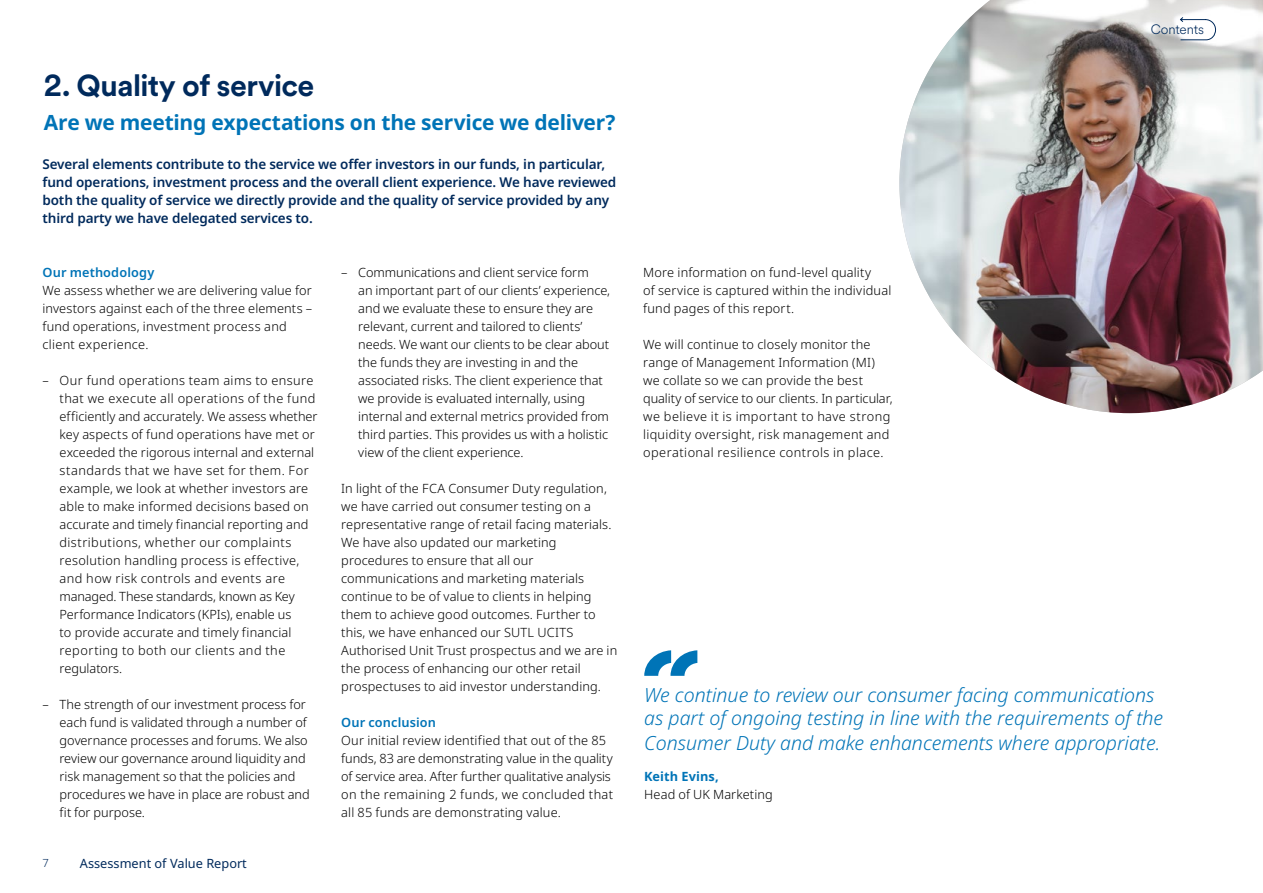
<style>
.page{position:relative;width:1263px;height:893px;background:#fff}
.page>*{position:absolute;margin:0;border:0;box-sizing:border-box;transform-origin:0 0}
.t1{font:700 30px "Schroders Circular";letter-spacing:-.02em;color:#002a5c}
.t2{font:700 21px "Noto Sans";letter-spacing:-.015em;color:#0074b7}
.t3{font:italic 300 19.5px/22.5px "Noto Sans";color:#0074b7}
.t4{font:600 13.5px/18px "Noto Sans";letter-spacing:-.01em;color:#002a5c}
.t5{font:300 13.5px "Schroders Circular";letter-spacing:-.01em;color:#002a5c}
.t6{font:300 12.75px/18px "Noto Sans";letter-spacing:.01em;color:#000}
.t7{font:600 12.75px "Noto Sans";letter-spacing:.01em;color:#0074b7}
.t8{font:12.75px "Noto Sans";color:#002a5c}
.t9{font:700 12.75px "Noto Sans";letter-spacing:.005em;color:#0074b7}
.t10{font:300 11.25px "Noto Sans";color:#002a5c}
</style>
<div class="page">
<img style="left:899px;top:0;width:364px;height:413px">
<svg style="left:1179px;top:16px;width:37px;height:25px"></svg>
<svg style="left:644px;top:650px;width:53px;height:26px"></svg>
<h1 class="t1" style="left:44px;top:65px;width:272px">2. Quality of service</h1>
<h2 class="t2" style="left:44px;top:108px;width:573px">Are we meeting expectations on the service we deliver?</h2>
<p class="t4" style="left:43px;top:155px;width:575px">Several elements contribute to the service we offer investors in our funds, in particular, fund operations, investment process and the overall client experience. We have reviewed both the quality of service we directly provide and the quality of service provided by any third party we have delegated services to.</p>
<p class="t7" style="left:43px;top:263px;width:113px">Our methodology</p>
<p class="t6" style="left:43px;top:281px;width:271px">We assess whether we are delivering value for investors against each of the three elements – fund operations, investment process and client experience.</p>
<p class="t6" style="left:60px;top:371px;width:260px;text-indent:-17px">– Our fund operations team aims to ensure that we execute all operations of the fund efficiently and accurately. We assess whether key aspects of fund operations have met or exceeded the rigorous internal and external standards that we have set for them. For example, we look at whether investors are able to make informed decisions based on accurate and timely financial reporting and distributions, whether our complaints resolution handling process is effective, and how risk controls and events are managed. These standards, known as Key Performance Indicators (KPIs), enable us<br>to provide accurate and timely financial reporting to both our clients and the regulators.</p>
<p class="t6" style="left:60px;top:695px;width:252px;text-indent:-17px">– The strength of our investment process for each fund is validated through a number of governance processes and forums. We also review our governance around liquidity and risk management so that the policies and procedures we have in place are robust and fit for purpose.</p>
<p class="t10" style="left:43px;top:855px;width:8px">7</p>
<p class="t8" style="left:80px;top:854px;width:168px">Assessment of Value Report</p>
<p class="t6" style="left:358px;top:263px;width:253px;text-indent:-17px">– Communications and client service form<br>an important part of our clients’ experience, and we evaluate these to ensure they are relevant, current and tailored to clients’ needs. We want our clients to be clear about the funds they are investing in and the associated risks. The client experience that we provide is evaluated internally, using internal and external metrics provided from third parties. This provides us with a holistic view of the client experience.</p>
<p class="t6" style="left:341px;top:479px;width:277px">In light of the FCA Consumer Duty regulation, we have carried out consumer testing on a representative range of retail facing materials.<br>We have also updated our marketing procedures to ensure that all our communications and marketing materials continue to be of value to clients in helping them to achieve good outcomes. Further to this, we have enhanced our SUTL UCITS Authorised Unit Trust prospectus and we are in the process of enhancing our other retail prospectuses to aid investor understanding.</p>
<p class="t7" style="left:341px;top:713px;width:96px">Our conclusion</p>
<p class="t6" style="left:341px;top:731px;width:273px">Our initial review identified that out of the 85 funds, 83 are demonstrating value in the quality of service area. After further qualitative analysis on the remaining 2 funds, we concluded that all 85 funds are demonstrating value.</p>
<p class="t6" style="left:643px;top:263px;width:250px">More information on fund-level quality<br>of service is captured within the individual fund pages of this report.</p>
<p class="t6" style="left:643px;top:335px;width:251px">We will continue to closely monitor the range of Management Information (MI) we collate so we can provide the best quality of service to our clients. In particular, we believe it is important to have strong liquidity oversight, risk management and operational resilience controls in place.</p>
<p class="t5" style="left:1151px;top:20px;width:55px">Contents</p>
<h3 class="t3" style="left:644px;top:684px;width:520px">We continue to review our consumer facing communications as part of ongoing testing in line with the requirements of the</h3>
<h3 class="t3" style="left:644px;top:732px;width:518px">Consumer Duty and make enhancements where appropriate.</h3>
<p class="t9" style="left:644px;top:767px;width:76px">Keith Evins,</p>
<p class="t6" style="left:644px;top:786px;width:130px">Head of UK Marketing</p>
</div>
